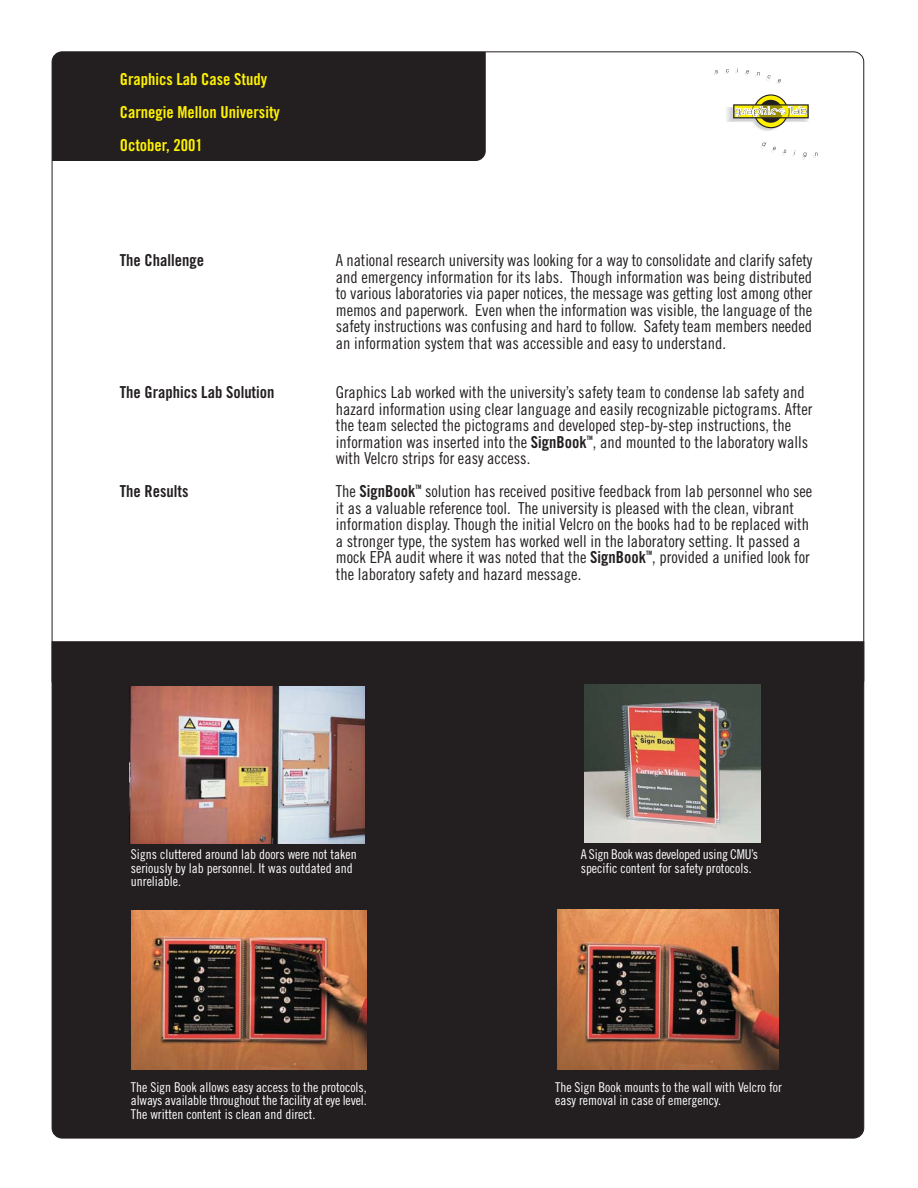
<style>
.page{position:relative;width:918px;height:1188px;background:#fff}
.page>*{position:absolute;margin:0;border:0;box-sizing:border-box;transform-origin:0 0}
.t1{font:16.5px/16.5px "Trade Gothic Cond Eighteen";color:#231f20}
.t2{font:16.5px/33px "Trade Gothic Bold Cond Twenty";color:#fff200}
.t3{font:16.5px "Trade Gothic Bold Cond Twenty";color:#231f20}
.t4{font:13.5px/13.5px "Trade Gothic Cond Eighteen";color:#fff}
.t5{font:6px "Trade Gothic Bold Cond Twenty";color:#231f20}
.s1{font-family:"Trade Gothic Bold Cond Twenty"}
.s2{font-family:"Trade Gothic Cond Eighteen"}
</style>
<div class="page">
<div style="left:52px;top:52px;width:434px;height:109px;background:#231f20"></div>
<div style="left:51px;top:641px;width:814px;height:498px;background:#231f20"></div>
<svg style="left:760px;top:142px;width:16px;height:11px"></svg>
<svg style="left:782px;top:150px;width:4px;height:6px"></svg>
<svg style="left:802px;top:152px;width:4px;height:7px"></svg>
<svg style="left:813px;top:153px;width:5px;height:5px"></svg>
<svg style="left:754px;top:94px;width:34px;height:34px"></svg>
<svg style="left:726px;top:97px;width:83px;height:34px"></svg>
<img style="left:584px;top:684px;width:176px;height:158px">
<img style="left:131px;top:910px;width:236px;height:159px">
<img style="left:558px;top:910px;width:220px;height:159px">
<img style="left:130px;top:686px;width:235px;height:157px">
<svg style="left:767px;top:75px;width:14px;height:8px"></svg>
<p class="t2" style="left:120px;top:63px;width:149px">Graphics Lab Case Study</p>
<p class="t2" style="left:120px;top:96px;width:162px">Carnegie Mellon University<br>October, 2001</p>
<p class="t3" style="left:120px;top:254px;width:86px">The Challenge</p>
<p class="t1" style="left:336px;top:253px;width:478px;text-align:justify">A national research university was looking for a way to consolidate and clarify safety and emergency information for its labs. Though information was being distributed to various laboratories via paper notices, the message was getting lost among other memos and paperwork. Even when the information was visible, the language of the safety instructions was confusing and hard to follow. Safety team members needed an information system that was accessible and easy to understand.</p>
<p class="t3" style="left:120px;top:386px;width:156px">The Graphics Lab Solution</p>
<p class="t1" style="left:336px;top:385px;width:478px">Graphics Lab worked with the university’s safety team to condense lab safety and hazard information using clear language and easily recognizable pictograms. After the team selected the pictograms and developed step-by-step instructions, the information was inserted into the <span class="s1">SignBook</span> ‚ and mounted to the laboratory walls</p>
<p class="t5" style="left:587px;top:436px;width:7px">TM</p>
<p class="t1" style="left:336px;top:451px;width:196px">with Velcro strips for easy access.</p>
<p class="t3" style="left:120px;top:485px;width:70px">The Results</p>
<p class="t3" style="left:336px;top:485px;width:81px"><span class="s2">The</span> SignBook</p>
<p class="t5" style="left:415px;top:485px;width:7px">TM</p>
<p class="t1" style="left:336px;top:484px;width:478px;text-indent:89px">solution has received positive feedback from lab personnel who see it as a valuable reference tool. The university is pleased with the clean, vibrant information display. Though the initial Velcro on the books had to be replaced with a stronger type, the system has worked well in the laboratory setting. It passed a mock EPA audit where it was noted that the <span class="s1">SignBook</span> ‚ provided a unified look for</p>
<p class="t5" style="left:646px;top:551px;width:7px">TM</p>
<p class="t1" style="left:336px;top:567px;width:247px">the laboratory safety and hazard message.</p>
<p class="t4" style="left:131px;top:849px;width:227px">Signs cluttered around lab doors were not taken seriously by lab personnel. It was outdated and unreliable.</p>
<p class="t4" style="left:581px;top:849px;width:179px">A Sign Book was developed using CMU’s specific content for safety protocols.</p>
<p class="t4" style="left:131px;top:1081px;width:237px;text-align:justify">The Sign Book allows easy access to the protocols, always available throughout the facility at eye level.<br>The written content is clean and direct.</p>
<p class="t4" style="left:555px;top:1081px;width:228px">The Sign Book mounts to the wall with Velcro for easy removal in case of emergency.</p>
</div>
